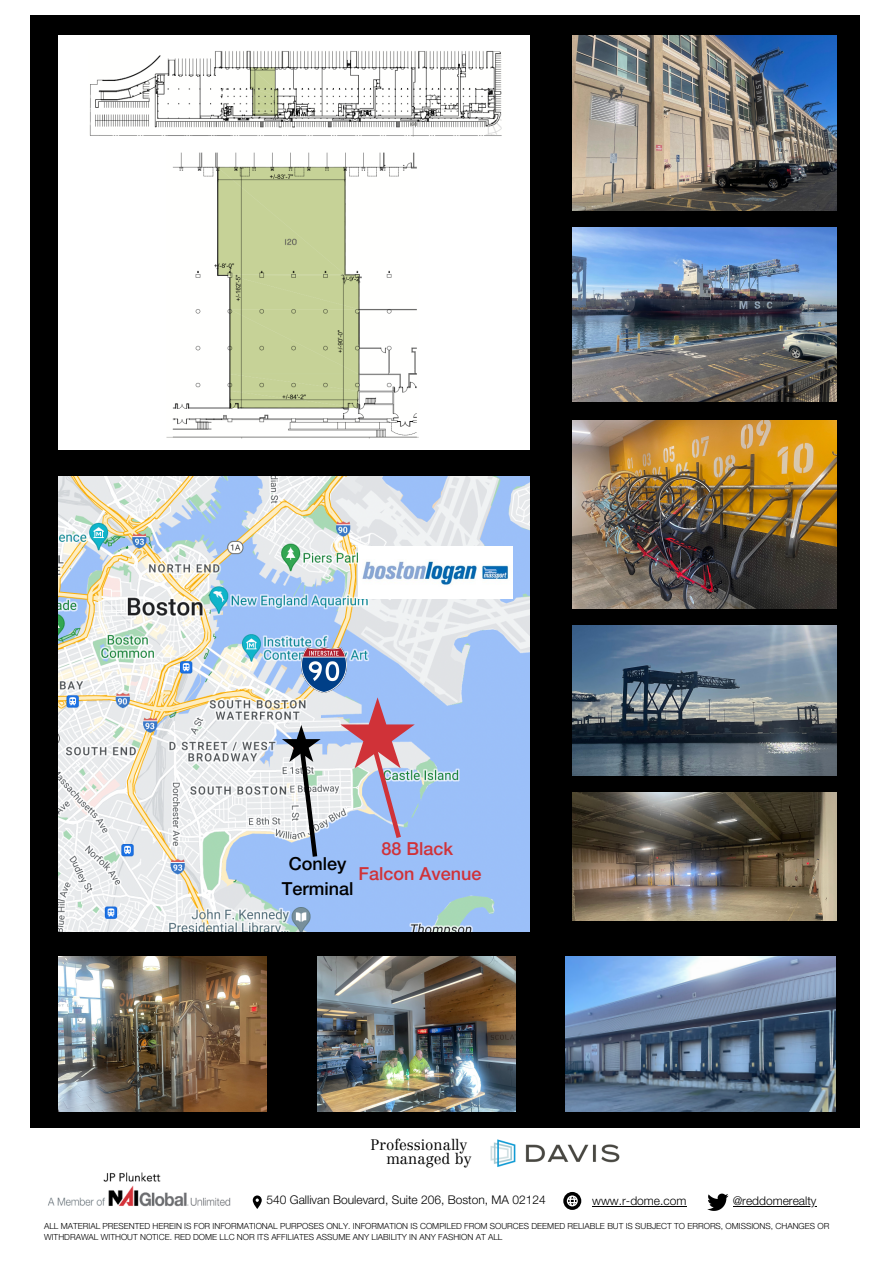
<style>
.page{position:relative;width:893px;height:1264px;background:#fff}
.page>*{position:absolute;margin:0;border:0;box-sizing:border-box;transform-origin:0 0}
.t1{font:500 18px "Helvetica Neue LT Std";color:#d03238}
.t2{font:500 18px "Helvetica Neue LT Std";color:#000}
.t3{font:300 15px "Centennial LT Std";color:#000}
.t4{font:300 12px "Helvetica Neue LT Std";color:#000}
.t5{font:300 8.4px/11.2px "Helvetica Neue LT Std";color:#000}
</style>
<div class="page">
<svg style="left:563px;top:1192px;width:18px;height:17px"></svg>
<svg style="left:253px;top:1195px;width:9px;height:13px"></svg>
<div style="left:30px;top:15px;width:829px;height:1113px;background:#000"></div>
<img style="left:565px;top:956px;width:270px;height:154px">
<img style="left:48px;top:1172px;width:183px;height:35px">
<img style="left:707px;top:1193px;width:21px;height:18px">
<img style="left:572px;top:227px;width:264px;height:174px">
<img style="left:572px;top:35px;width:264px;height:175px">
<img style="left:572px;top:420px;width:264px;height:188px">
<img style="left:572px;top:792px;width:264px;height:128px">
<img style="left:317px;top:956px;width:198px;height:154px">
<img style="left:59px;top:956px;width:207px;height:154px">
<img style="left:59px;top:35px;width:470px;height:414px">
<img style="left:59px;top:477px;width:470px;height:454px">
<svg style="left:282px;top:725px;width:39px;height:136px;background:#acb5c0"></svg>
<svg style="left:340px;top:697px;width:75px;height:146px;background:#b8afcb"></svg>
<img style="left:301px;top:647px;width:45px;height:45px">
<img style="left:358px;top:546px;width:154px;height:53px">
<hr style="left:592px;top:1206px;width:94px;height:1px;background:#000">
<hr style="left:732px;top:1206px;width:84px;height:1px;background:#000">
<img style="left:572px;top:625px;width:264px;height:151px">
<img style="left:490px;top:1139px;width:130px;height:28px">
<p class="t1" style="left:381px;top:842px;width:73px">88 Black</p>
<p class="t1" style="left:358px;top:867px;width:124px">Falcon Avenue</p>
<p class="t2" style="left:289px;top:857px;width:59px">Conley</p>
<p class="t2" style="left:282px;top:882px;width:73px">Terminal</p>
<p class="t3" style="left:370px;top:1138px;width:98px">Professionally</p>
<p class="t3" style="left:386px;top:1153px;width:87px">managed by</p>
<p class="t4" style="left:266px;top:1195px;width:281px">540 Gallivan Boulevard, Suite 206, Boston, MA 02124</p>
<p class="t4" style="left:592px;top:1196px;width:96px">www.r-dome.com</p>
<p class="t5" style="left:44px;top:1221px;width:786px">ALL MATERIAL PRESENTED HEREIN IS FOR INFORMATIONAL PURPOSES ONLY. INFORMATION IS COMPILED FROM SOURCES DEEMED RELIABLE BUT IS SUBJECT TO ERRORS, OMISSIONS, CHANGES OR<br>WITHDRAWAL WITHOUT NOTICE. RED DOME LLC NOR ITS AFFILIATES ASSUME ANY LIABILITY IN ANY FASHION AT ALL</p>
<p class="t4" style="left:732px;top:1196px;width:85px">@reddomerealty</p>
</div>
